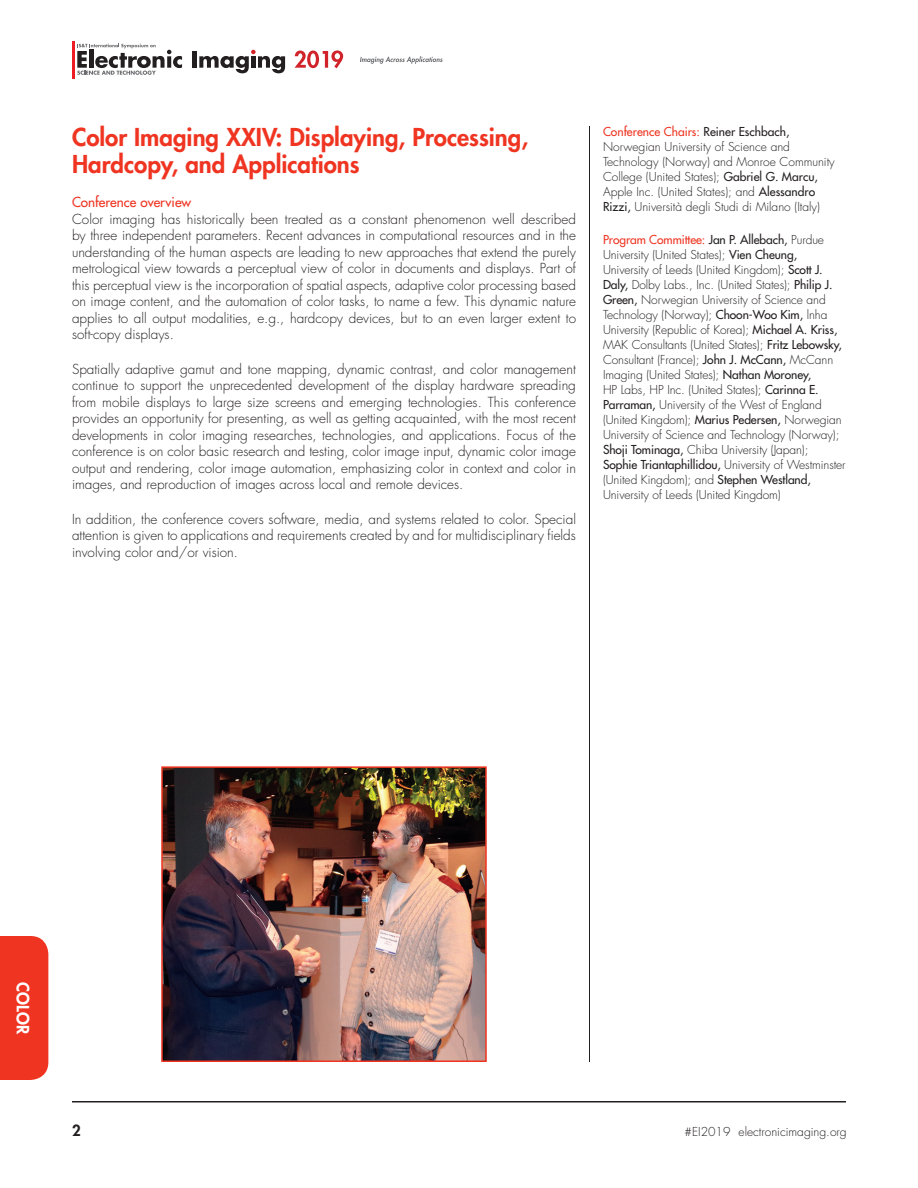
<style>
.page{position:relative;width:918px;height:1188px;background:#fff}
.page>*{position:absolute;margin:0;border:0;box-sizing:border-box;transform-origin:0 0}
.Intro_Con_Title{font:800 24px/27px "Futura Std";color:#ef3522}
.t1{font:800 16.5px "Futura Std";color:#fff}
.t2{font:800 15px "Futura Std";color:#231f20}
.Intro_txt{font:300 13.5px/16.5px "Futura Std";color:#231f20;text-align:justify}
.Intro_H2{font:500 13.5px "Futura Std";color:#ef3522}
.Intro_side{font:300 12px/15px "Futura Std";letter-spacing:-.005em;color:#231f20}
.s1{font-weight:500;color:#ef3522}
.s2{font-weight:500}
</style>
<div class="page">
<hr style="left:589px;top:126px;width:1px;height:936px;background:#231f20">
<hr style="left:72px;top:42px;width:3px;height:37px;background:#ee1d23">
<svg style="left:77px;top:44px;width:105px;height:31px"></svg>
<div style="left:192px;top:51px;width:5px;height:17px;background:#231f20"></div>
<svg style="left:199px;top:50px;width:86px;height:23px"></svg>
<svg style="left:295px;top:50px;width:48px;height:18px"></svg>
<svg style="left:360px;top:56px;width:83px;height:8px"></svg>
<hr style="left:72px;top:1101px;width:774px;height:1px;background:#231f20">
<div style="left:0;top:936px;width:48px;height:144px;background:#ef3522"></div>
<img style="left:164px;top:769px;width:320px;height:290px">
<div style="left:161px;top:766px;width:326px;height:296px;border:2px solid #ef3522"></div>
<p class="Intro_Con_Title" style="left:72px;top:123px;width:458px">Color Imaging XXIV: Displaying, Processing,<br>Hardcopy, and Applications</p>
<p class="Intro_H2" style="left:72px;top:194px;width:121px">Conference overview</p>
<p class="Intro_txt" style="left:72px;top:211px;width:506px">Color imaging has historically been treated as a constant phenomenon well described by three independent parameters. Recent advances in computational resources and in the understanding of the human aspects are leading to new approaches that extend the purely metrological view towards a perceptual view of color in documents and displays. Part of this perceptual view is the incorporation of spatial aspects, adaptive color processing based on image content, and the automation of color tasks, to name a few. This dynamic nature applies to all output modalities, e.g., hardcopy devices, but to an even larger extent to soft-copy displays.</p>
<p class="Intro_txt" style="left:72px;top:361px;width:506px">Spatially adaptive gamut and tone mapping, dynamic contrast, and color management continue to support the unprecedented development of the display hardware spreading from mobile displays to large size screens and emerging technologies. This conference provides an opportunity for presenting, as well as getting acquainted, with the most recent developments in color imaging researches, technologies, and applications. Focus of the conference is on color basic research and testing, color image input, dynamic color image output and rendering, color image automation, emphasizing color in context and color in images, and reproduction of images across local and remote devices.</p>
<p class="Intro_txt" style="left:72px;top:511px;width:506px">In addition, the conference covers software, media, and systems related to color. Special attention is given to applications and requirements created by and for multidisciplinary fields involving color and/or vision.</p>
<p class="Intro_side" style="left:603px;top:124px;width:233px"><span class="s1">Conference Chairs:</span> <span class="s2">Reiner Eschbach, </span>Norwegian University of Science and Technology (Norway) and Monroe Community College (United States); <span class="s2">Gabriel G. Marcu, </span>Apple Inc. (United States); and <span class="s2">Alessandro Rizzi,</span> Università degli Studi di Milano (Italy)</p>
<p class="Intro_side" style="left:603px;top:232px;width:244px"><span class="s1">Program Committee:</span> <span class="s2">Jan P. Allebach,</span> Purdue University (United States); <span class="s2">Vien Cheung, </span>University of Leeds (United Kingdom); <span class="s2">Scott J.<br>Daly,</span> Dolby Labs., Inc. (United States); <span class="s2">Philip J.<br>Green,</span> Norwegian University of Science and Technology (Norway); <span class="s2">Choon-Woo Kim,</span> lnha University (Republic of Korea); <span class="s2">Michael A. Kriss, </span>MAK Consultants (United States); <span class="s2">Fritz Lebowsky, </span>Consultant (France); <span class="s2">John J. McCann,</span> McCann Imaging (United States); <span class="s2">Nathan Moroney,<br></span>HP Labs, HP Inc. (United States); <span class="s2">Carinna E.<br>Parraman,</span> University of the West of England (United Kingdom); <span class="s2">Marius Pedersen,</span> Norwegian University of Science and Technology (Norway); <span class="s2">Shoji Tominaga,</span> Chiba University (Japan); <span class="s2">Sophie Triantaphillidou,</span> University of Westminster (United Kingdom); and <span class="s2">Stephen Westland, </span>University of Leeds (United Kingdom)</p>
<p class="t1" style="left:33px;top:982px;width:53px;rotate:90deg">COLOR</p>
<p class="t2" style="left:72px;top:1121px;width:10px">2</p>
<p class="Intro_side" style="left:685px;top:1124px;width:164px">#EI2019 electronicimaging.org</p>
</div>
